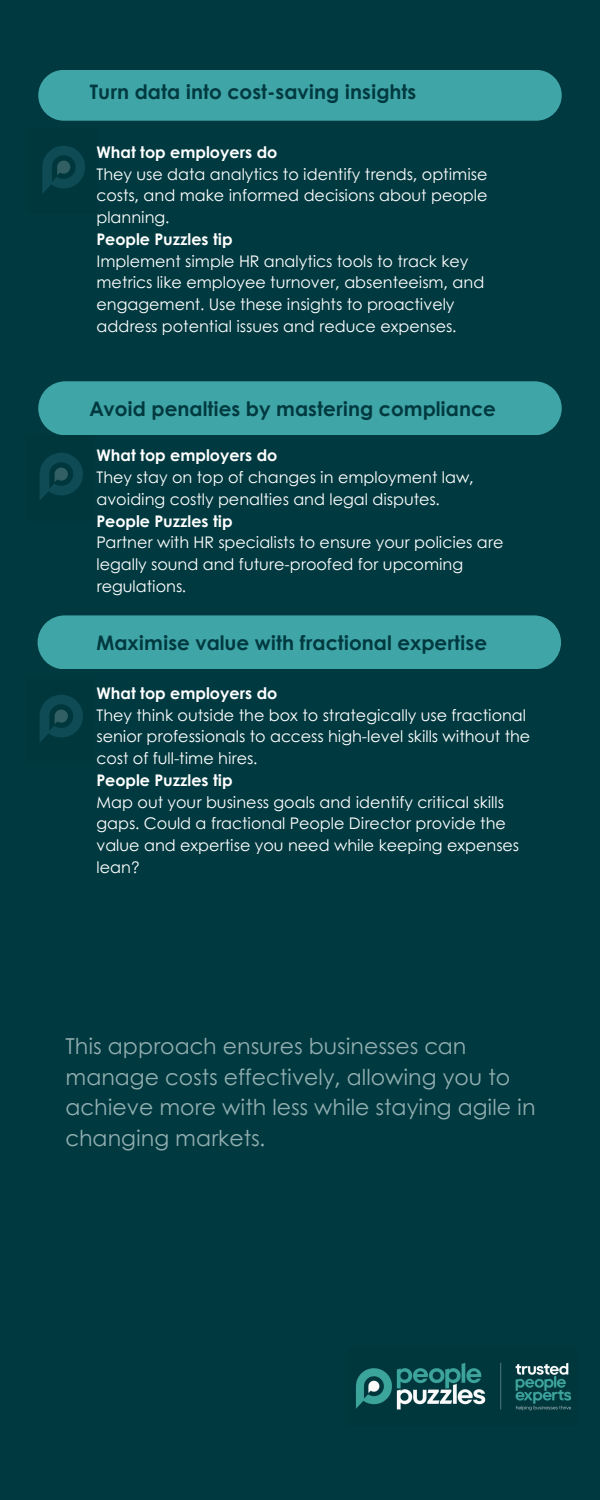
<style>
.page{position:relative;width:600px;height:1500px;background:#003a40}
.page>*{position:absolute;margin:0;border:0;box-sizing:border-box;transform-origin:0 0}
.t1{font:22px/30.8px "Century Gothic";color:#92aeb0}
.t2{font:700 20px "Century Gothic";color:#003a40}
.t3{font:16px/21.8px "Century Gothic";color:#fff}
.t4{font:700 16px "Century Gothic";color:#fff}
</style>
<div class="page">
<img style="left:356px;top:1362px;width:216px;height:49px">
<div style="left:38px;top:381px;width:524px;height:54px;background:#40a5a7"></div>
<div style="left:38px;top:70px;width:524px;height:51px;background:#40a5a7;border-radius:25px"></div>
<img style="left:42px;top:146px;width:43px;height:47px">
<img style="left:40px;top:453px;width:43px;height:47px">
<div style="left:38px;top:615px;width:523px;height:54px;background:#40a5a7"></div>
<img style="left:40px;top:695px;width:43px;height:47px">
<p class="t2" style="left:90px;top:77px;width:328px">Turn data into cost-saving insights</p>
<p class="t4" style="left:97px;top:140px;width:182px">What top employers do</p>
<p class="t3" style="left:97px;top:162px;width:392px;text-align:justify">They use data analytics to identify trends, optimise costs, and make informed decisions about people planning.</p>
<p class="t4" style="left:97px;top:227px;width:138px">People Puzzles tip</p>
<p class="t3" style="left:97px;top:249px;width:389px">Implement simple HR analytics tools to track key metrics like employee turnover, absenteeism, and engagement. Use these insights to proactively address potential issues and reduce expenses.</p>
<h1 class="t2" style="left:90px;top:394px;width:408px">Avoid penalties by mastering compliance</h1>
<h1 class="t4" style="left:97px;top:443px;width:182px">What top employers do</h1>
<p class="t3" style="left:97px;top:466px;width:379px">They stay on top of changes in employment law, avoiding costly penalties and legal disputes.</p>
<p class="t4" style="left:97px;top:509px;width:138px">People Puzzles tip</p>
<p class="t3" style="left:97px;top:531px;width:409px">Partner with HR specialists to ensure your policies are legally sound and future-proofed for upcoming regulations.</p>
<p class="t2" style="left:97px;top:627px;width:392px">Maximise value with fractional expertise</p>
<p class="t4" style="left:97px;top:681px;width:182px">What top employers do</p>
<h1 class="t3" style="left:97px;top:703px;width:435px">They think outside the box to strategically use fractional senior professionals to access high-level skills without the cost of full-time hires.</h1>
<p class="t4" style="left:97px;top:768px;width:138px">People Puzzles tip</p>
<p class="t3" style="left:97px;top:790px;width:424px">Map out your business goals and identify critical skills gaps. Could a fractional People Director provide the value and expertise you need while keeping expenses lean?</p>
<p class="t1" style="left:66px;top:1030px;width:472px">This approach ensures businesses can manage costs effectively, allowing you to achieve more with less while staying agile in changing markets.</p>
</div>
